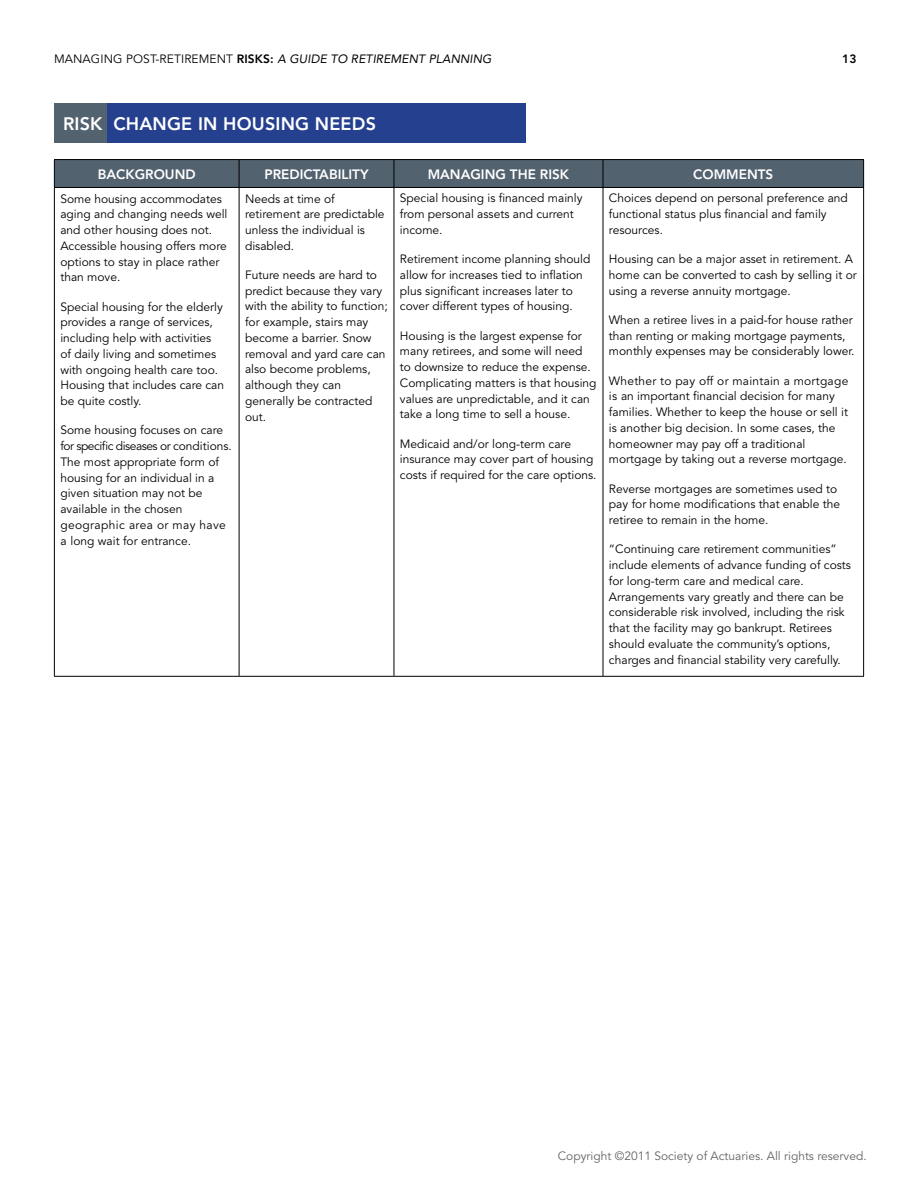
<style>
.page{position:relative;width:918px;height:1188px;background:#fff}
.page>*{position:absolute;margin:0;border:0;box-sizing:border-box;transform-origin:0 0}
.t1{font:800 18px "Avenir";letter-spacing:.01em;color:#fff}
.t2{font:800 13.5px "Avenir";color:#fff}
.t3{font:12px/15.8px "Avenir";color:#000}
.t4{font:italic 12px "Avenir";letter-spacing:.01em;color:#000}
.t5{font:12px "Avenir";color:#636466}
.t6{font:800 12px "Avenir";color:#000}
.s1{font-style:normal}
.s2{font-weight:800;font-style:normal}
</style>
<div class="page">
<div style="left:54px;top:104px;width:471px;height:39px;background:#25408f"></div>
<hr style="left:54px;top:187px;width:185px;height:1px;background:#000">
<hr style="left:239px;top:187px;width:155px;height:1px;background:#000">
<hr style="left:394px;top:187px;width:209px;height:1px;background:#000">
<hr style="left:603px;top:187px;width:261px;height:1px;background:#000">
<hr style="left:54px;top:159px;width:185px;height:1px;background:#000">
<hr style="left:239px;top:159px;width:155px;height:1px;background:#000">
<hr style="left:394px;top:159px;width:209px;height:1px;background:#000">
<hr style="left:603px;top:159px;width:261px;height:1px;background:#000">
<div style="left:54px;top:160px;width:810px;height:27px;background:#53626f"></div>
<hr style="left:54px;top:188px;width:1px;height:488px;background:#000">
<hr style="left:239px;top:188px;width:1px;height:488px;background:#000">
<hr style="left:394px;top:188px;width:1px;height:488px;background:#000">
<hr style="left:603px;top:188px;width:1px;height:488px;background:#000">
<hr style="left:863px;top:188px;width:1px;height:488px;background:#000">
<hr style="left:54px;top:676px;width:185px;height:1px;background:#000">
<hr style="left:239px;top:676px;width:155px;height:1px;background:#000">
<hr style="left:394px;top:676px;width:209px;height:1px;background:#000">
<hr style="left:603px;top:676px;width:261px;height:1px;background:#000">
<div style="left:54px;top:104px;width:52px;height:39px;background:#53626f"></div>
<p class="t4" style="left:54px;top:52px;width:439px"><span class="s1">MANAGING POST-RETIREMENT</span> <span class="s2">RISKS:</span> A GUIDE TO RETIREMENT PLANNING</p>
<p class="t6" style="left:842px;top:52px;width:16px">13</p>
<h1 class="t1" style="left:63px;top:113px;width:77px">RISK CHANGE</h1>
<h1 class="t1" style="left:198px;top:113px;width:52px">IN HOUSING</h1>
<h1 class="t1" style="left:315px;top:113px;width:27px">NEEDS</h1>
<p class="t2" style="left:98px;top:166px;width:99px">BACKGROUND</p>
<p class="t2" style="left:265px;top:166px;width:106px">PREDICTABILITY</p>
<p class="t2" style="left:428px;top:166px;width:143px">MANAGING THE RISK</p>
<p class="t2" style="left:693px;top:166px;width:81px">COMMENTS</p>
<p class="t3" style="left:60px;top:191px;width:169px">Some housing accommodates aging and changing needs well and other housing does not.<br>Accessible housing offers more options to stay in place rather than move.</p>
<p class="t3" style="left:60px;top:299px;width:165px">Special housing for the elderly provides a range of services, including help with activities of daily living and sometimes with ongoing health care too.<br>Housing that includes care can be quite costly.</p>
<p class="t3" style="left:60px;top:423px;width:173px">Some housing focuses on care for specific diseases or conditions.<br>The most appropriate form of housing for an individual in a given situation may not be available in the chosen geographic area or may have a long wait for entrance.</p>
<p class="t3" style="left:609px;top:191px;width:240px">Choices depend on personal preference and functional status plus financial and family resources.</p>
<p class="t3" style="left:609px;top:251px;width:249px">Housing can be a major asset in retirement. A home can be converted to cash by selling it or using a reverse annuity mortgage.</p>
<p class="t3" style="left:609px;top:312px;width:247px">When a retiree lives in a paid-for house rather than renting or making mortgage payments, monthly expenses may be considerably lower.</p>
<p class="t3" style="left:609px;top:373px;width:241px">Whether to pay off or maintain a mortgage is an important financial decision for many families. Whether to keep the house or sell it is another big decision. In some cases, the homeowner may pay off a traditional mortgage by taking out a reverse mortgage.</p>
<p class="t3" style="left:609px;top:481px;width:233px">Reverse mortgages are sometimes used to pay for home modifications that enable the retiree to remain in the home.</p>
<p class="t3" style="left:609px;top:542px;width:244px">“Continuing care retirement communities” include elements of advance funding of costs for long-term care and medical care.<br>Arrangements vary greatly and there can be considerable risk involved, including the risk that the facility may go bankrupt. Retirees should evaluate the community’s options, charges and financial stability very carefully.</p>
<p class="t3" style="left:400px;top:191px;width:184px">Special housing is financed mainly from personal assets and current income.</p>
<p class="t3" style="left:400px;top:252px;width:192px">Retirement income planning should allow for increases tied to inflation plus significant increases later to cover different types of housing.</p>
<p class="t3" style="left:400px;top:328px;width:198px">Housing is the largest expense for many retirees, and some will need<br>to downsize to reduce the expense.<br>Complicating matters is that housing values are unpredictable, and it can take a long time to sell a house.</p>
<p class="t3" style="left:400px;top:436px;width:198px">Medicaid and/or long-term care insurance may cover part of housing costs if required for the care options.</p>
<p class="t3" style="left:245px;top:191px;width:141px">Needs at time of retirement are predictable unless the individual is disabled.</p>
<p class="t3" style="left:245px;top:267px;width:144px">Future needs are hard to predict because they vary with the ability to function; for example, stairs may become a barrier. Snow removal and yard care can also become problems, although they can generally be contracted out.</p>
<p class="t5" style="left:558px;top:1149px;width:310px">Copyright ©2011 Society of Actuaries. All rights reserved.</p>
</div>
